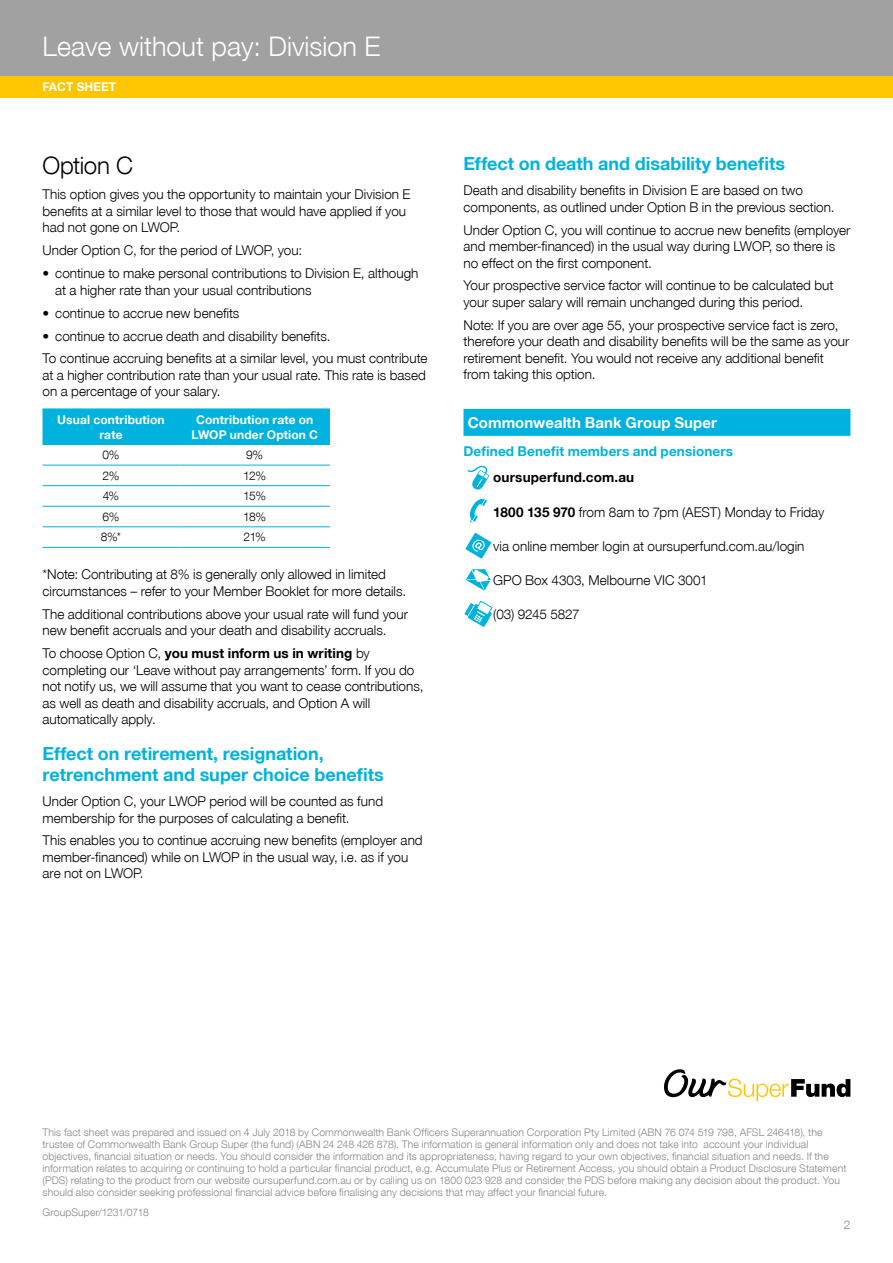
<style>
.page{position:relative;width:893px;height:1263px;background:#fff}
.page>*{position:absolute;margin:0;border:0;box-sizing:border-box;transform-origin:0 0}
.t1{font:27px "Helvetica Neue LTCBA Light";color:#fff}
.t2{font:24px "Helvetica Neue LTCBA Light";letter-spacing:-.01em;color:#000}
.t3{font:18px/21px "Helvetica Neue LTCBA Bold";color:#00b3de}
.t4{font:15px "Helvetica Neue LTCBA Bold";letter-spacing:.005em;color:#fff}
.t5{font:13.5px/16.5px "Helvetica Neue LTCBA Light";color:#000}
.t6{font:13.5px "Helvetica Neue LTCBA Bold";letter-spacing:.01em;color:#000}
.t7{font:13.5px "Helvetica Neue LTCBA Bold";letter-spacing:.01em;color:#00b3de}
.t8{font:12px/15px "Helvetica Neue LTCBA Bold";letter-spacing:.01em;color:#fff;text-align:center}
.t9{font:12px "Helvetica Neue LTCBA Light";letter-spacing:-.06em;color:#000}
.t10{font:12px "Helvetica Neue LTCBA Light";color:#878787}
.t11{font:10.5px/12px "Helvetica Neue LTCBA Light";letter-spacing:.01em;color:#878787}
.s1{font-family:"Helvetica Neue LTCBA Light"}
.s2{font-family:"Helvetica Neue LTCBA Bold"}
</style>
<div class="page">
<div style="left:0;top:0;width:893px;height:77px;background:#a1a1a1"></div>
<div style="left:0;top:77px;width:893px;height:21px;background:#fdc600"></div>
<svg style="left:663px;top:1069px;width:187px;height:32px"></svg>
<div style="left:43px;top:410px;width:287px;height:34px;background:#00b3de"></div>
<hr style="left:43px;top:409px;width:136px;height:1px;background:#00b3de">
<hr style="left:179px;top:409px;width:151px;height:1px;background:#00b3de">
<hr style="left:43px;top:444px;width:136px;height:1px;background:#00b3de">
<hr style="left:179px;top:444px;width:151px;height:1px;background:#00b3de">
<hr style="left:43px;top:465px;width:136px;height:1px;background:#00b3de">
<hr style="left:179px;top:465px;width:151px;height:1px;background:#00b3de">
<hr style="left:43px;top:485px;width:136px;height:1px;background:#00b3de">
<hr style="left:179px;top:485px;width:151px;height:1px;background:#00b3de">
<hr style="left:43px;top:506px;width:136px;height:1px;background:#00b3de">
<hr style="left:179px;top:506px;width:151px;height:1px;background:#00b3de">
<hr style="left:43px;top:527px;width:136px;height:1px;background:#00b3de">
<hr style="left:179px;top:527px;width:151px;height:1px;background:#00b3de">
<hr style="left:43px;top:547px;width:136px;height:1px;background:#00b3de">
<hr style="left:179px;top:547px;width:151px;height:1px;background:#00b3de">
<div style="left:463px;top:409px;width:387px;height:27px;background:#00b3de"></div>
<svg style="left:467px;top:465px;width:22px;height:25px"></svg>
<svg style="left:469px;top:499px;width:18px;height:24px"></svg>
<svg style="left:465px;top:533px;width:26px;height:26px"></svg>
<svg style="left:466px;top:569px;width:25px;height:21px"></svg>
<svg style="left:465px;top:601px;width:27px;height:26px"></svg>
<h1 class="t1" style="left:43px;top:30px;width:340px">Leave without pay: Division E</h1>
<p class="t8" style="left:43px;top:79px;width:75px">FACT SHEET</p>
<h2 class="t2" style="left:43px;top:151px;width:92px">Option C</h2>
<p class="t5" style="left:43px;top:186px;width:370px">This option gives you the opportunity to maintain your Division E benefits at a similar level to those that would have applied if you had not gone on LWOP.</p>
<p class="t5" style="left:43px;top:242px;width:261px">Under Option C, for the period of LWOP, you:</p>
<p class="t5" style="left:55px;top:265px;width:365px;text-indent:-13px">• continue to make personal contributions to Division E, although at a higher rate than your usual contributions</p>
<p class="t5" style="left:43px;top:304px;width:198px">• continue to accrue new benefits</p>
<p class="t5" style="left:43px;top:324px;width:386px;line-height:23px">• continue to accrue death and disability benefits.<br>To continue accruing benefits at a similar level, you must contribute</p>
<p class="t5" style="left:43px;top:367px;width:385px">at a higher contribution rate than your usual rate. This rate is based on a percentage of your salary.</p>
<p class="t8" style="left:57px;top:411px;width:109px">Usual contribution rate</p>
<p class="t8" style="left:191px;top:411px;width:128px">Contribution rate on<br>LWOP under Option C</p>
<p class="t9" style="left:102px;top:447px;width:19px">0%</p>
<p class="t9" style="left:246px;top:447px;width:19px">9%</p>
<p class="t9" style="left:102px;top:468px;width:19px">2%</p>
<p class="t9" style="left:243px;top:468px;width:24px">12%</p>
<p class="t9" style="left:103px;top:489px;width:18px">4%</p>
<p class="t9" style="left:243px;top:489px;width:24px">15%</p>
<p class="t9" style="left:102px;top:509px;width:19px">6%</p>
<p class="t9" style="left:243px;top:509px;width:24px">18%</p>
<p class="t9" style="left:101px;top:530px;width:22px">8%*</p>
<p class="t9" style="left:243px;top:530px;width:24px">21%</p>
<p class="t5" style="left:43px;top:566px;width:365px">*Note: Contributing at 8% is generally only allowed in limited circumstances – refer to your Member Booklet for more details.</p>
<p class="t5" style="left:43px;top:605px;width:367px">The additional contributions above your usual rate will fund your new benefit accruals and your death and disability accruals.</p>
<p class="t6" style="left:43px;top:645px;width:329px"><span class="s1">To choose Option C,</span> you must inform us in writing <span class="s1">by</span></p>
<p class="t5" style="left:43px;top:661px;width:382px">completing our ‘Leave without pay arrangements’ form. If you do not notify us, we will assume that you want to cease contributions, as well as death and disability accruals, and Option A will automatically apply.</p>
<h3 class="t3" style="left:43px;top:743px;width:343px">Effect on retirement, resignation, retrenchment and super choice benefits</h3>
<p class="t5" style="left:43px;top:793px;width:342px">Under Option C, your LWOP period will be counted as fund membership for the purposes of calculating a benefit.</p>
<p class="t5" style="left:43px;top:832px;width:382px">This enables you to continue accruing new benefits (employer and member-financed) while on LWOP in the usual way, i.e. as if you are not on LWOP.</p>
<h3 class="t3" style="left:463px;top:153px;width:323px">Effect on death and disability benefits</h3>
<p class="t5" style="left:463px;top:182px;width:372px">Death and disability benefits in Division E are based on two components, as outlined under Option B in the previous section.</p>
<p class="t5" style="left:463px;top:221px;width:388px">Under Option C, you will continue to accrue new benefits (employer and member-financed) in the usual way during LWOP, so there is no effect on the first component.</p>
<p class="t5" style="left:463px;top:277px;width:371px">Your prospective service factor will continue to be calculated but your super salary will remain unchanged during this period.</p>
<p class="t5" style="left:463px;top:316px;width:387px">Note: If you are over age 55, your prospective service fact is zero, therefore your death and disability benefits will be the same as your retirement benefit. You would not receive any additional benefit from taking this option.</p>
<p class="t4" style="left:468px;top:413px;width:251px">Commonwealth Bank Group Super</p>
<p class="t7" style="left:463px;top:443px;width:271px">Defined Benefit members and pensioners</p>
<p class="t6" style="left:493px;top:469px;width:142px">oursuperfund.com.au</p>
<p class="t5" style="left:493px;top:503px;width:333px"><span class="s2">1800 135 970</span> from 8am to 7pm (AEST) Monday to Friday</p>
<p class="t5" style="left:493px;top:537px;width:313px">via online member login at oursuperfund.com.au/login</p>
<p class="t5" style="left:493px;top:571px;width:216px">GPO Box 4303, Melbourne VIC 3001</p>
<p class="t5" style="left:493px;top:605px;width:88px">(03) 9245 5827</p>
<p class="t11" style="left:43px;top:1126px;width:805px">This fact sheet was prepared and issued on 4 July 2018 by Commonwealth Bank Officers Superannuation Corporation Pty Limited (ABN 76 074 519 798, AFSL 246418), the trustee of Commonwealth Bank Group Super (the fund) (ABN 24 248 426 878). The information is general information only and does not take into account your individual objectives, financial situation or needs. You should consider the information and its appropriateness, having regard to your own objectives, financial situation and needs. If the information relates to acquiring or continuing to hold a particular financial product, e.g. Accumulate Plus or Retirement Access, you should obtain a Product Disclosure Statement (PDS) relating to the product from our website oursuperfund.com.au or by calling us on 1800 023 928 and consider the PDS before making any decision about the product. You should also consider seeking professional financial advice before finalising any decisions that may affect your financial future.</p>
<p class="t11" style="left:43px;top:1206px;width:108px">GroupSuper/1231/0718</p>
<p class="t10" style="left:844px;top:1217px;width:8px">2</p>
</div>
